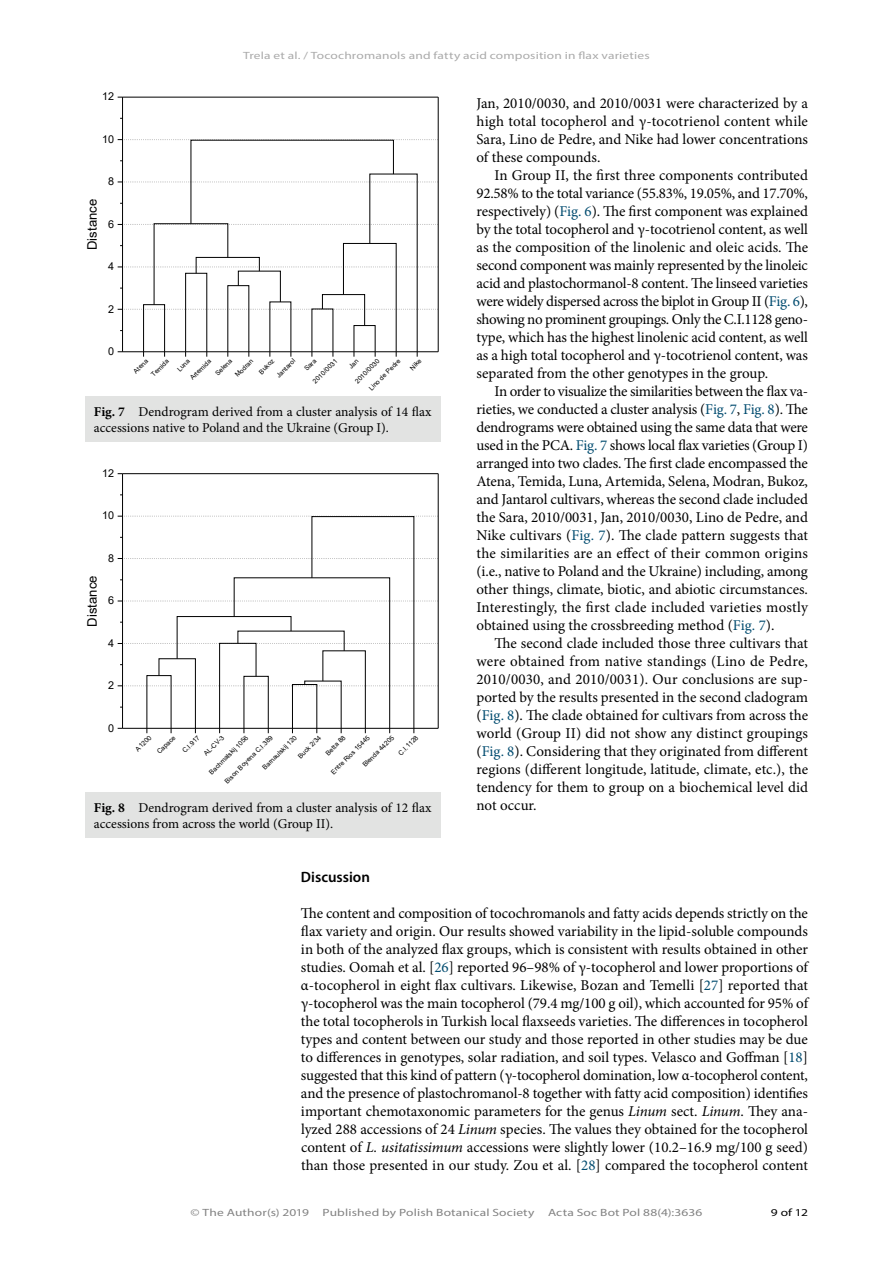
<style>
.page{position:relative;width:893px;height:1263px;background:#fff}
.page>*{position:absolute;margin:0;border:0;box-sizing:border-box;transform-origin:0 0}
.Body_text___first_li{font:15px/18px "Minion Pro";color:#000;text-align:justify}
.Body_text{font:15px/18px "Minion Pro";color:#000;text-align:justify}
.t1{font:600 15px "Myriad Pro";color:#000}
.t2{font:13.5px/16.2px "Minion Pro";letter-spacing:-.005em;color:#000}
.t3{font:13.05px "Arial";letter-spacing:.005em;color:#000}
.t4{font:10.8px "Arial";letter-spacing:.005em;color:#000}
.t5{font:10.5px "Myriad Pro Regular 3";letter-spacing:.01em;color:#828282;scale:1.28 1}
.t6{font:10.5px "Myriad Pro Regular 3";letter-spacing:.01em;color:#aaa;scale:1.28 1}
.t7{font:10.5px "Myriad Pro";color:#000;scale:1.28 1}
.t8{font:6.6px "Arial";color:#000}
.s1{color:#004b6f}
.s2{font-weight:700}
.s3{font-style:italic}
</style>
<div class="page">
<hr style="left:123px;top:97px;width:315px;height:1px;background:#000">
<hr style="left:122px;top:97px;width:1px;height:255px;background:#000">
<hr style="left:438px;top:97px;width:1px;height:255px;background:#000">
<div style="left:85px;top:396px;width:355px;height:45px;background:#e2e3e2"></div>
<hr style="left:123px;top:473px;width:315px;height:1px;background:#000">
<hr style="left:122px;top:474px;width:1px;height:254px;background:#000">
<svg style="left:118px;top:516px;width:320px;height:217px"></svg>
<hr style="left:438px;top:474px;width:1px;height:254px;background:#000">
<div style="left:85px;top:792px;width:355px;height:45px;background:#e2e3e2"></div>
<svg style="left:118px;top:139px;width:320px;height:218px"></svg>
<p class="t6" style="left:243px;top:49px;width:319px">Trela et al. / Tocochromanols and fatty acid composition in flax varieties</p>
<p class="Body_text___first_li" style="left:476px;top:94px;width:333px">Jan, 2010/0030, and 2010/0031 were characterized by a high total tocopherol and γ-tocotrienol content while Sara, Lino de Pedre, and Nike had lower concentrations of these compounds.</p>
<p class="Body_text___first_li" style="left:476px;top:166px;width:333px;text-indent:18px">In Group II, the first three components contributed 92.58% to the total variance (55.83%, 19.05%, and 17.70%, respectively) (<span class="s1">Fig. 6</span>). The first component was explained by the total tocopherol and γ-tocotrienol content, as well as the composition of the linolenic and oleic acids. The second component was mainly represented by the linoleic acid and plastochormanol-8 content. The linseed varieties were widely dispersed across the biplot in Group II (<span class="s1">Fig. 6</span>), showing no prominent groupings. Only the C.I.1128 geno&shy;type, which has the highest linolenic acid content, as well as a high total tocopherol and γ-tocotrienol content, was separated from the other genotypes in the group.</p>
<p class="Body_text___first_li" style="left:476px;top:382px;width:333px;text-indent:18px">In order to visualize the similarities between the flax va&shy;rieties, we conducted a cluster analysis (<span class="s1">Fig. 7</span>, <span class="s1">Fig. 8</span>). The dendrograms were obtained using the same data that were used in the PCA. <span class="s1">Fig. 7</span> shows local flax varieties (Group I) arranged into two clades. The first clade encompassed the Atena, Temida, Luna, Artemida, Selena, Modran, Bukoz, and Jantarol cultivars, whereas the second clade included the Sara, 2010/0031, Jan, 2010/0030, Lino de Pedre, and Nike cultivars (<span class="s1">Fig. 7</span>). The clade pattern suggests that the similarities are an effect of their common origins (i.e., native to Poland and the Ukraine) including, among other things, climate, biotic, and abiotic circumstances.<br>Interestingly, the first clade included varieties mostly obtained using the crossbreeding method (<span class="s1">Fig. 7</span>).</p>
<p class="Body_text___first_li" style="left:476px;top:634px;width:333px;text-indent:18px">The second clade included those three cultivars that were obtained from native standings (Lino de Pedre, 2010/0030, and 2010/0031). Our conclusions are sup&shy;ported by the results presented in the second cladogram (<span class="s1">Fig. 8</span>). The clade obtained for cultivars from across the world (Group II) did not show any distinct groupings (<span class="s1">Fig. 8</span>). Considering that they originated from different regions (different longitude, latitude, climate, etc.), the tendency for them to group on a biochemical level did not occur.</p>
<p class="t4" style="left:102px;top:89px;width:14px">12</p>
<p class="t4" style="left:102px;top:132px;width:14px">10</p>
<p class="t4" style="left:108px;top:174px;width:8px">8</p>
<p class="t3" style="left:83px;top:250px;width:53px;rotate:-90deg">Distance</p>
<p class="t4" style="left:108px;top:217px;width:8px">6</p>
<p class="t4" style="left:108px;top:259px;width:8px">4</p>
<p class="t4" style="left:108px;top:301px;width:8px">2</p>
<p class="t4" style="left:108px;top:344px;width:8px">0</p>
<p class="t8" style="left:311px;top:379px;width:33px;rotate:-45deg">2010/0031</p>
<p class="t8" style="left:353px;top:379px;width:33px;rotate:-45deg">2010/0030</p>
<p class="t8" style="left:131px;top:369px;width:19px;rotate:-45deg">Atena</p>
<p class="t8" style="left:149px;top:372px;width:24px;rotate:-45deg">Temida</p>
<p class="t8" style="left:175px;top:367px;width:16px;rotate:-45deg">Luna</p>
<p class="t8" style="left:188px;top:375px;width:28px;rotate:-45deg">Artemida</p>
<p class="t8" style="left:213px;top:371px;width:22px;rotate:-45deg">Selena</p>
<p class="t8" style="left:233px;top:372px;width:24px;rotate:-45deg">Modran</p>
<p class="t8" style="left:257px;top:370px;width:20px;rotate:-45deg">Bukoz</p>
<p class="t8" style="left:274px;top:373px;width:25px;rotate:-45deg">Jantarol</p>
<p class="t8" style="left:302px;top:366px;width:16px;rotate:-45deg">Sara</p>
<p class="t8" style="left:367px;top:386px;width:43px;rotate:-45deg">Lino de Pedre</p>
<p class="t8" style="left:408px;top:366px;width:15px;rotate:-45deg">Nike</p>
<p class="t2" style="left:94px;top:403px;width:339px"><span class="s2">Fig. 7</span> Dendrogram derived from a cluster analysis of 14 flax accessions native to Poland and the Ukraine (Group I).</p>
<p class="t4" style="left:102px;top:466px;width:14px">12</p>
<p class="t4" style="left:102px;top:508px;width:14px">10</p>
<p class="t4" style="left:108px;top:551px;width:8px">8</p>
<p class="t3" style="left:83px;top:627px;width:53px;rotate:-90deg">Distance</p>
<p class="t4" style="left:108px;top:593px;width:8px">6</p>
<p class="t4" style="left:108px;top:635px;width:8px">4</p>
<p class="t4" style="left:108px;top:678px;width:8px">2</p>
<p class="t4" style="left:108px;top:720px;width:8px">0</p>
<p class="t8" style="left:360px;top:762px;width:43px;rotate:-45deg">Blenda 44205</p>
<p class="t8" style="left:396px;top:751px;width:27px;rotate:-45deg">C.I.1128</p>
<p class="t8" style="left:133px;top:747px;width:21px;rotate:-45deg">A1200</p>
<p class="t8" style="left:155px;top:749px;width:24px;rotate:-45deg">Capace</p>
<p class="t8" style="left:180px;top:748px;width:23px;rotate:-45deg">C.I.917</p>
<p class="t8" style="left:202px;top:751px;width:27px;rotate:-45deg">AL-CV-3</p>
<p class="t8" style="left:223px;top:779px;width:66px;rotate:-45deg">Bison Boyena C.I.389</p>
<p class="t8" style="left:260px;top:765px;width:47px;rotate:-45deg">Barnaulskij 120</p>
<p class="t8" style="left:296px;top:754px;width:31px;rotate:-45deg">Buck 2/34</p>
<p class="t8" style="left:324px;top:751px;width:26px;rotate:-45deg">Betta 88</p>
<p class="t8" style="left:207px;top:770px;width:54px;rotate:-45deg">Bachmalskij 1056</p>
<p class="t8" style="left:329px;top:770px;width:53px;rotate:-45deg">Entre Rios 15445</p>
<p class="t2" style="left:94px;top:799px;width:339px"><span class="s2">Fig. 8</span> Dendrogram derived from a cluster analysis of 12 flax accessions from across the world (Group II).</p>
<p class="t1" style="left:301px;top:867px;width:71px">Discussion</p>
<p class="Body_text" style="left:301px;top:904px;width:509px">The content and composition of tocochromanols and fatty acids depends strictly on the flax variety and origin. Our results showed variability in the lipid-soluble compounds in both of the analyzed flax groups, which is consistent with results obtained in other studies. Oomah et al. [<span class="s1">26</span>] reported 96–98% of γ-tocopherol and lower proportions of α-tocopherol in eight flax cultivars. Likewise, Bozan and Temelli [<span class="s1">27</span>] reported that γ-tocopherol was the main tocopherol (79.4 mg/100 g oil), which accounted for 95% of the total tocopherols in Turkish local flaxseeds varieties. The differences in tocopherol types and content between our study and those reported in other studies may be due to differences in genotypes, solar radiation, and soil types. Velasco and Goffman [<span class="s1">18</span>] suggested that this kind of pattern (γ-tocopherol domination, low α-tocopherol content, and the presence of plastochromanol-8 together with fatty acid composition) identifies important chemotaxonomic parameters for the genus <span class="s3">Linum</span> sect. <span class="s3">Linum</span>. They ana&shy;lyzed 288 accessions of 24 <span class="s3">Linum</span> species. The values they obtained for the tocopherol content of <span class="s3">L. usitatissimum</span> accessions were slightly lower (10.2–16.9 mg/100 g seed) than those presented in our study. Zou et al. [<span class="s1">28</span>] compared the tocopherol content</p>
<p class="t5" style="left:191px;top:1205px;width:94px">© The Author(s) 2019</p>
<p class="t5" style="left:322px;top:1205px;width:167px">Published by Polish Botanical Society</p>
<p class="t5" style="left:548px;top:1205px;width:122px">Acta Soc Bot Pol 88(4):3636</p>
<p class="t7" style="left:771px;top:1205px;width:30px">9 of 12</p>
</div>
